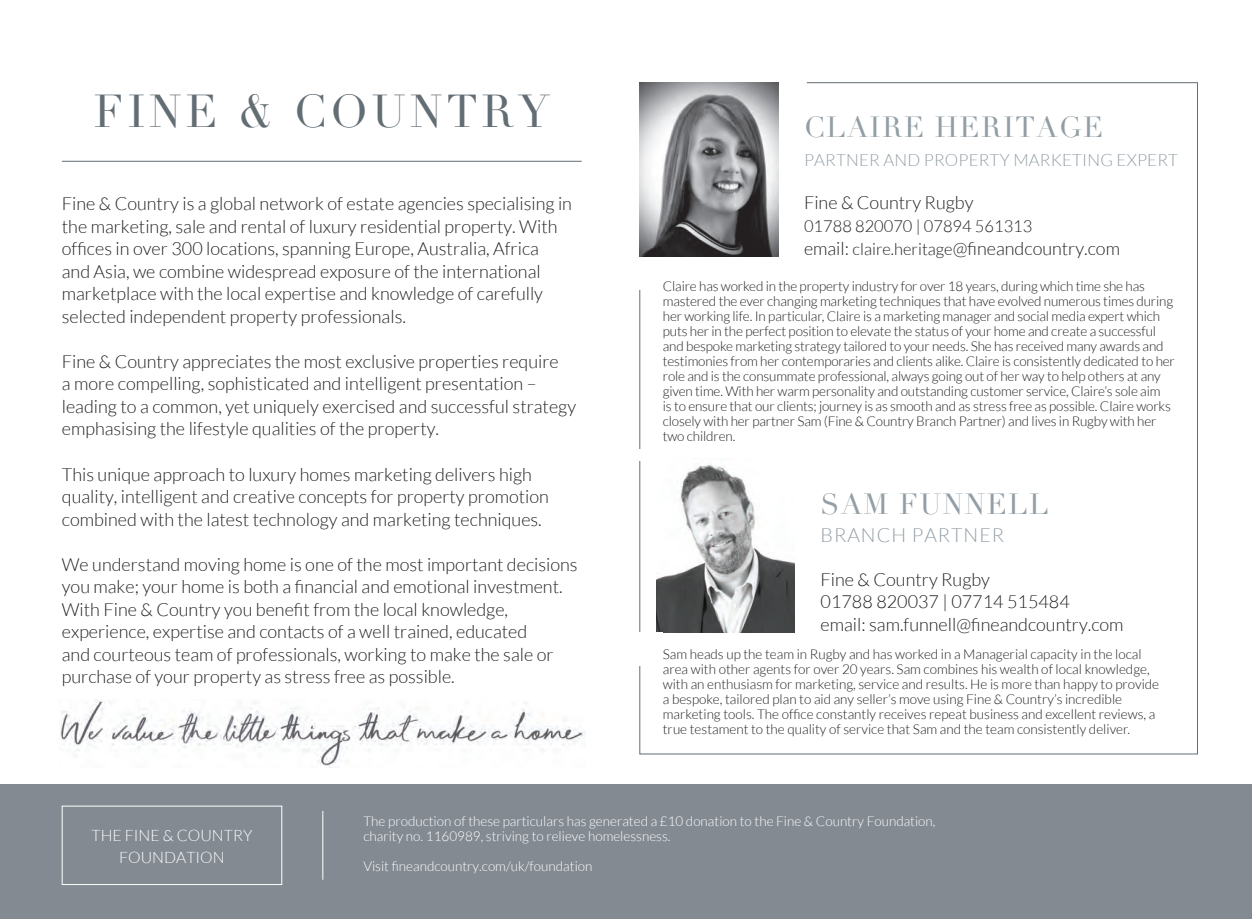
<style>
.page{position:relative;width:1252px;height:919px;background:#fff}
.page>*{position:absolute;margin:0;border:0;box-sizing:border-box;transform-origin:0 0}
.t1{font:45px "Didot";letter-spacing:.09em;color:#626d74}
.t2{font:28.5px "Didot";letter-spacing:.05em;color:#929ea5}
.t3{font:300 19.5px "Lato";letter-spacing:.05em;color:#929ea5}
.t4{font:300 18px/22.5px "Lato";color:#231f20}
.t5{font:300 16.8px "Lato";letter-spacing:.01em;color:#929ea5}
.t6{font:300 16.5px "Lato";color:#231f20}
.t7{font:300 15.75px/22.4px "Lato";color:#fff;text-align:center}
.t8{font:300 13.5px/15px "Lato";letter-spacing:-.01em;color:#231f20}
.t9{font:300 13.5px/15px "Lato";color:#fff}
.s1{font-size:16.5px}
</style>
<div class="page">
<svg style="left:639px;top:82px;width:558px;height:672px"></svg>
<div style="left:0;top:783px;width:1251px;height:135px;background:#838a92"></div>
<hr style="left:322px;top:810px;width:1px;height:69px;background:#fff">
<div style="left:62px;top:805px;width:220px;height:79px;border:1px solid #fff"></div>
<hr style="left:62px;top:161px;width:519px;height:1px;background:#626d74">
<img style="left:639px;top:82px;width:139px;height:174px">
<img style="left:656px;top:458px;width:138px;height:174px">
<img style="left:60px;top:699px;width:525px;height:67px">
<div style="left:629px;top:449px;width:33px;height:11px;background:#fff"></div>
<div style="left:629px;top:632px;width:33px;height:33px;background:#fff"></div>
<h1 class="t1" style="left:94px;top:84px;width:457px">FINE &amp; COUNTRY</h1>
<p class="t4" style="left:62px;top:192px;width:511px">Fine &amp; Country is a global network of estate agencies specialising in the marketing, sale and rental of luxury residential property. With offices in over 300 locations, spanning Europe, Australia, Africa<br>and Asia, we combine widespread exposure of the international marketplace with the local expertise and knowledge of carefully selected independent property professionals.</p>
<p class="t4" style="left:62px;top:350px;width:515px">Fine &amp; Country appreciates the most exclusive properties require<br>a more compelling, sophisticated and intelligent presentation – leading to a common, yet uniquely exercised and successful strategy emphasising the lifestyle qualities of the property.</p>
<h3 class="t4" style="left:62px;top:462px;width:488px">This unique approach to luxury homes marketing delivers high quality, intelligent and creative concepts for property promotion combined with the latest technology and marketing techniques.</h3>
<p class="t4" style="left:62px;top:552px;width:517px">We understand moving home is one of the most important decisions you make; your home is both a financial and emotional investment.<br>With Fine &amp; Country you benefit from the local knowledge, experience, expertise and contacts of a well trained, educated<br>and courteous team of professionals, working to make the sale or purchase of your property as stress free as possible.</p>
<h2 class="t2" style="left:804px;top:110px;width:301px">CLAIRE HERITAGE</h2>
<p class="t5" style="left:804px;top:151px;width:375px">PARTNER AND PROPERTY MARKETING EXPERT</p>
<h3 class="t4" style="left:804px;top:192px;width:171px">Fine &amp; Country Rugby</h3>
<p class="t6" style="left:804px;top:217px;width:230px">01788 820070 | 07894 561313</p>
<h3 class="t4" style="left:804px;top:237px;width:317px">email: <span class="s1">claire.heritage</span>@fineandcountry.com</h3>
<p class="t8" style="left:662px;top:278px;width:513px">Claire has worked in the property industry for over 18 years, during which time she has mastered the ever changing marketing techniques that have evolved numerous times during her working life. In particular, Claire is a marketing manager and social media expert which puts her in the perfect position to elevate the status of your home and create a successful and bespoke marketing strategy tailored to your needs. She has received many awards and testimonies from her contemporaries and clients alike. Claire is consistently dedicated to her role and is the consummate professional, always going out of her way to help others at any given time. With her warm personality and outstanding customer service, Claire’s sole aim<br>is to ensure that our clients; journey is as smooth and as stress free as possible. Claire works closely with her partner Sam (Fine &amp; Country Branch Partner) and lives in Rugby with her two children.</p>
<h2 class="t2" style="left:820px;top:486px;width:229px">SAM FUNNELL</h2>
<h3 class="t3" style="left:820px;top:524px;width:185px">BRANCH PARTNER</h3>
<h3 class="t4" style="left:820px;top:568px;width:304px">Fine &amp; Country Rugby<br>01788 820037 | 07714 515484<br>email: sam.funnell@fineandcountry.com</h3>
<p class="t8" style="left:662px;top:646px;width:498px">Sam heads up the team in Rugby and has worked in a Managerial capacity in the local area with other agents for over 20 years. Sam combines his wealth of local knowledge, with an enthusiasm for marketing, service and results. He is more than happy to provide a bespoke, tailored plan to aid any seller’s move using Fine &amp; Country’s incredible marketing tools. The office constantly receives repeat business and excellent reviews, a true testament to the quality of service that Sam and the team consistently deliver.</p>
<p class="t7" style="left:91px;top:823px;width:162px">THE FINE &amp; COUNTRY<br>FOUNDATION</p>
<p class="t9" style="left:363px;top:813px;width:573px">The production of these particulars has generated a £10 donation to the Fine &amp; Country Foundation, charity no. 1160989, striving to relieve homelessness.</p>
<p class="t9" style="left:363px;top:858px;width:230px">Visit fineandcountry.com/uk/foundation</p>
</div>
